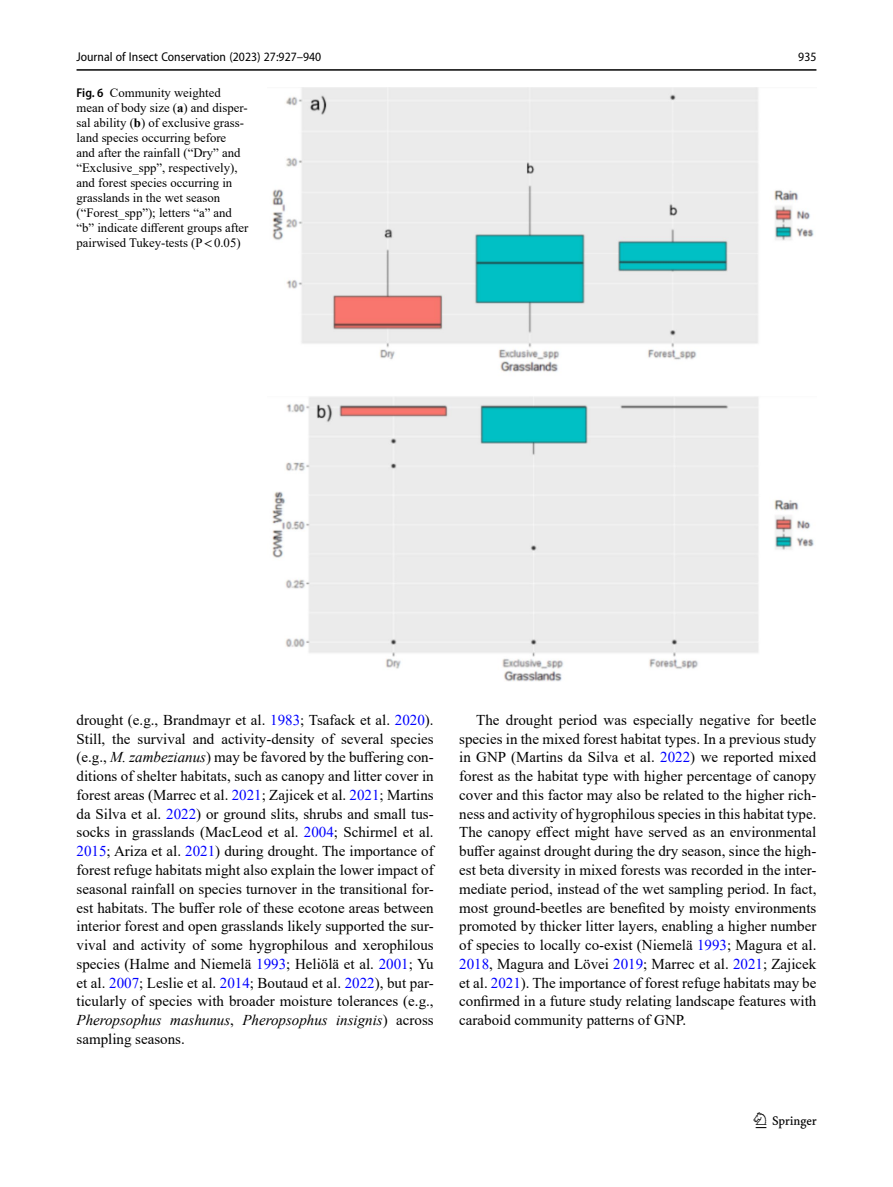
<style>
.page{position:relative;width:893px;height:1187px;background:#fff}
.page>*{position:absolute;margin:0;border:0;box-sizing:border-box;transform-origin:0 0}
.t1{font:22.5px "Springnew";color:#000}
.Body_Text{font:15px/18.8px "Times New Roman";color:#000;text-align:justify}
.Body_Text_Indent{font:15px/18.8px "Times New Roman";color:#000;text-align:justify}
.Figure_Caption_Side{font:12.75px/15px "Times New Roman";color:#000}
.t2{font:semi-condensed 12.75px "Myriad Pro";color:#000}
.s1{font-family:"Myriad Pro";font-weight:600;font-stretch:semi-condensed}
.s2{font-weight:700}
.s3{font-family:"STIX"}
.s4{color:#00f}
.s5{font-style:italic}
</style>
<div class="page">
<hr style="left:77px;top:69px;width:739px;height:2px;background:#000">
<img style="left:272px;top:87px;width:542px;height:594px">
<p class="t2" style="left:77px;top:49px;width:246px">Journal of Insect Conservation (2023) 27:927–940</p>
<p class="Figure_Caption_Side" style="left:77px;top:84px;width:173px"><span class="s1">Fig. 6</span> Community weighted mean of body size (<span class="s2">a</span>) and disper&shy;sal ability (<span class="s2">b</span>) of exclusive grass&shy;land species occurring before<br>and after the rainfall (“Dry” and “Exclusive_spp”, respectively), and forest species occurring in grasslands in the wet season (“Forest_spp”); letters “a” and “b” indicate different groups after pairwised Tukey-tests (P<span class="s3">&lt;</span>0.05)</p>
<p class="t2" style="left:798px;top:49px;width:20px">935</p>
<p class="Body_Text" style="left:77px;top:710px;width:359px">drought (e.g., Brandmayr et al. <span class="s4">1983</span>; Tsafack et al. <span class="s4">2020</span>).<br>Still, the survival and activity-density of several species (e.g., <span class="s5">M. zambezianus</span>) may be favored by the buffering con&shy;ditions of shelter habitats, such as canopy and litter cover in forest areas (Marrec et al. <span class="s4">2021</span>; Zajicek et al. <span class="s4">2021</span>; Martins da Silva et al. <span class="s4">2022</span>) or ground slits, shrubs and small tus&shy;socks in grasslands (MacLeod et al. <span class="s4">2004</span>; Schirmel et al.<br><span class="s4">2015</span>; Ariza et al. <span class="s4">2021</span>) during drought. The importance of forest refuge habitats might also explain the lower impact of seasonal rainfall on species turnover in the transitional for&shy;est habitats. The buffer role of these ecotone areas between interior forest and open grasslands likely supported the sur&shy;vival and activity of some hygrophilous and xerophilous species (Halme and Niemelä <span class="s4">1993</span>; Heliölä et al. <span class="s4">2001</span>; Yu et al. <span class="s4">2007</span>; Leslie et al. <span class="s4">2014</span>; Boutaud et al. <span class="s4">2022</span>), but par&shy;ticularly of species with broader moisture tolerances (e.g., <span class="s5">Pheropsophus mashunus</span>, <span class="s5">Pheropsophus insignis</span>) across sampling seasons.</p>
<p class="Body_Text_Indent" style="left:459px;top:710px;width:359px;text-indent:17px">The drought period was especially negative for beetle species in the mixed forest habitat types. In a previous study in GNP (Martins da Silva et al. <span class="s4">2022</span>) we reported mixed forest as the habitat type with higher percentage of canopy cover and this factor may also be related to the higher rich&shy;ness and activity of hygrophilous species in this habitat type.<br>The canopy effect might have served as an environmental buffer against drought during the dry season, since the high&shy;est beta diversity in mixed forests was recorded in the inter&shy;mediate period, instead of the wet sampling period. In fact, most ground-beetles are benefited by moisty environments promoted by thicker litter layers, enabling a higher number of species to locally co-exist (Niemelä <span class="s4">1993</span>; Magura et al.<br><span class="s4">2018</span>, Magura and Lövei <span class="s4">2019</span>; Marrec et al. <span class="s4">2021</span>; Zajicek et al. <span class="s4">2021</span>). The importance of forest refuge habitats may be confirmed in a future study relating landscape features with caraboid community patterns of GNP.</p>
<h1 class="t1" style="left:756px;top:1107px;width:63px">1 3</h1>
</div>
